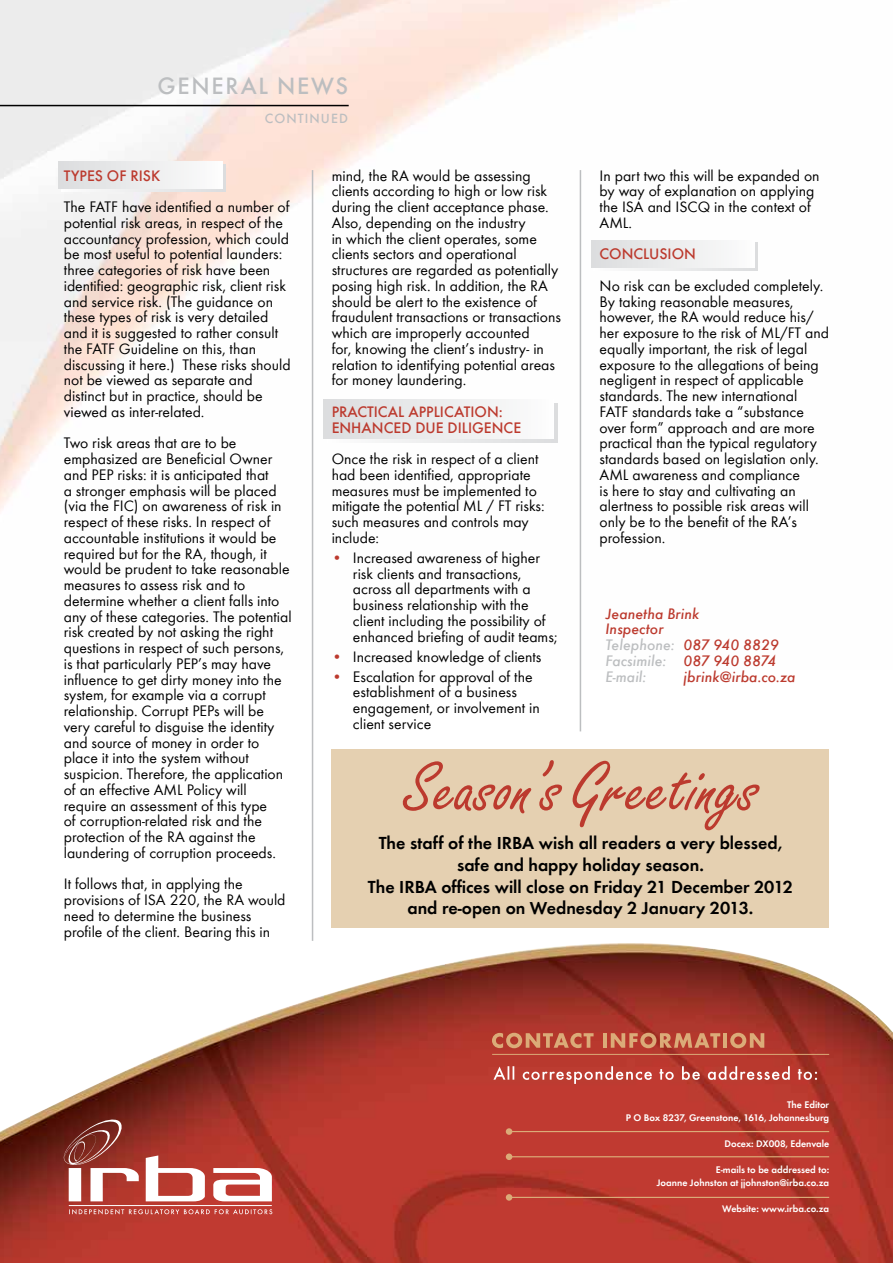
<style>
.page{position:relative;width:893px;height:1263px;background:#fff}
.page>*{position:absolute;margin:0;border:0;box-sizing:border-box;transform-origin:0 0}
.t1{font:72px "Freestyle Script Std";color:#bc3a2e}
.t2{font:500 24.45px "Futura T";color:#bcbec0}
.t3{font:600 18px/21.6px "Futura T";color:#000;text-align:center}
.t4{font:15.75px/15.8px "Futura T";color:#000}
.t5{font:italic 500 15.75px/15.8px "Futura T";color:#bc3a2e}
.t6{font:500 15.75px/15.8px "Futura T";color:#bc3a2e}
.t7{font:500 13.8px "Futura T";letter-spacing:.08em;color:#bcbec0}
.t8{font:600 9.9px/12.9px "Futura T";color:#fff;text-align:right}
.s1{color:#bc3a2e}
.s2{color:#bcbec0}
</style>
<div class="page">
<img style="left:0;top:943px;width:893px;height:320px">
<svg style="left:52px;top:1118px;width:220px;height:96px"></svg>
<hr style="left:69px;top:1205px;width:203px;height:1px;background:#fff">
<svg style="left:492px;top:1033px;width:102px;height:15px;background:#c76f51"></svg>
<hr style="left:603px;top:1033px;width:4px;height:15px;background:#dbab78">
<svg style="left:611px;top:1033px;width:109px;height:15px;background:#c77353"></svg>
<hr style="left:723px;top:1033px;width:4px;height:15px;background:#dbab78">
<svg style="left:730px;top:1033px;width:34px;height:15px"></svg>
<hr style="left:492px;top:1054px;width:337px;height:1px;background:#dbab78">
<svg style="left:493px;top:1066px;width:324px;height:18px;background:#c65e56"></svg>
<hr style="left:512px;top:1131px;width:317px;height:1px;background:#dbab78">
<div style="left:506px;top:1128px;width:6px;height:7px;background:#dbab78;border-radius:50%"></div>
<hr style="left:512px;top:1156px;width:317px;height:1px;background:#dbab78">
<div style="left:506px;top:1153px;width:6px;height:7px;background:#dbab78;border-radius:50%"></div>
<hr style="left:512px;top:1197px;width:317px;height:1px;background:#dbab78">
<div style="left:506px;top:1194px;width:6px;height:7px;background:#dbab78;border-radius:50%"></div>
<hr style="left:0;top:105px;width:349px;height:1px;background:#000">
<hr style="left:312px;top:170px;width:1px;height:771px;background:#bcbec0">
<hr style="left:580px;top:170px;width:1px;height:561px;background:#bcbec0">
<svg style="left:71px;top:164px;width:155px;height:27px"></svg>
<div style="left:59px;top:162px;width:164px;height:27px;background:linear-gradient(to right,#dbdcde,#fcfcfc)"></div>
<svg style="left:594px;top:243px;width:164px;height:27px"></svg>
<div style="left:591px;top:240px;width:164px;height:27px;background:linear-gradient(to right,#dbdcde,#fcfcfc)"></div>
<svg style="left:327px;top:404px;width:230px;height:38px"></svg>
<div style="left:323px;top:400px;width:230px;height:38px;background:linear-gradient(to right,#dbdcde,#fcfcfc)"></div>
<div style="left:332px;top:749px;width:497px;height:178px;background:#e5d0b1"></div>
<h2 class="t2" style="left:158px;top:72px;width:69px">GENERAL</h2>
<h2 class="t2" style="left:277px;top:72px;width:37px">NEWS</h2>
<p class="t7" style="left:265px;top:110px;width:66px">CONTI NUED</p>
<p class="t6" style="left:64px;top:167px;width:98px">TYPES OF RISK</p>
<p class="t4" style="left:64px;top:199px;width:228px">The FATF have identified a number of potential risk areas, in respect of the accountancy profession, which could be most useful to potential launders: three categories of risk have been identified: geographic risk, client risk and service risk. (The guidance on these types of risk is very detailed and it is suggested to rather consult the FATF Guideline on this, than discussing it here.) These risks should not be viewed as separate and distinct but in practice, should be viewed as inter-related.</p>
<p class="t4" style="left:64px;top:435px;width:229px">Two risk areas that are to be emphasized are Beneficial Owner and PEP risks: it is anticipated that<br>a stronger emphasis will be placed (via the FIC) on awareness of risk in respect of these risks. In respect of accountable institutions it would be required but for the RA, though, it would be prudent to take reasonable measures to assess risk and to determine whether a client falls into any of these categories. The potential risk created by not asking the right questions in respect of such persons, is that particularly PEP’s may have influence to get dirty money into the system, for example via a corrupt relationship. Corrupt PEPs will be very careful to disguise the identity and source of money in order to place it into the system without suspicion. Therefore, the application of an effective AML Policy will require an assessment of this type<br>of corruption-related risk and the protection of the RA against the laundering of corruption proceeds.</p>
<p class="t4" style="left:64px;top:876px;width:223px">It follows that, in applying the provisions of ISA 220, the RA would need to determine the business profile of the client. Bearing this in</p>
<p class="t4" style="left:332px;top:167px;width:231px">mind, the RA would be assessing clients according to high or low risk during the client acceptance phase.<br>Also, depending on the industry<br>in which the client operates, some clients sectors and operational structures are regarded as potentially posing high risk. In addition, the RA should be alert to the existence of fraudulent transactions or transactions which are improperly accounted<br>for, knowing the client’s industry- in relation to identifying potential areas for money laundering.</p>
<p class="t6" style="left:332px;top:404px;width:191px">PRACTICAL APPLICATION :<br>EN HANCED DUE DILIGENCE</p>
<p class="t4" style="left:332px;top:451px;width:214px">Once the risk in respect of a client had been identified, appropriate measures must be implemented to mitigate the potential ML / FT risks: such measures and controls may include:</p>
<p class="t4" style="left:353px;top:550px;width:206px;text-indent:-21px"><span class="s1">•</span> Increased awareness of higher risk clients and transactions, across all departments with a business relationship with the client including the possibility of enhanced briefing of audit teams;</p>
<p class="t4" style="left:332px;top:648px;width:211px"><span class="s1">•</span> Increased knowledge of clients</p>
<p class="t4" style="left:353px;top:668px;width:188px;text-indent:-21px"><span class="s1">•</span> Escalation for approval of the establishment of a business engagement, or involvement in client service</p>
<p class="t4" style="left:600px;top:167px;width:222px">In part two this will be expanded on by way of explanation on applying the ISA and ISCQ in the context of<br>AML.</p>
<p class="t6" style="left:600px;top:246px;width:95px">CONCLUSION</p>
<p class="t4" style="left:600px;top:278px;width:231px">No risk can be excluded completely.<br>By taking reasonable measures, however, the RA would reduce his/ her exposure to the risk of ML/FT and equally important, the risk of legal exposure to the allegations of being negligent in respect of applicable standards. The new international FATF standards take a “substance over form” approach and are more practical than the typical regulatory standards based on legislation only.<br>AML awareness and compliance<br>is here to stay and cultivating an alertness to possible risk areas will only be to the benefit of the RA’s profession.</p>
<p class="t5" style="left:606px;top:605px;width:175px">Jeanetha Brink<br>Inspector<br><span class="s2">Telephone:</span> 087 940 8829<br><span class="s2">Facsimile:</span> 087 940 8874<br><span class="s2">E-mail:</span></p>
<p class="t5" style="left:684px;top:668px;width:114px">jbrink@irba.co.za</p>
<h1 class="t1" style="left:403px;top:746px;width:355px">Season’s Greetings</h1>
<p class="t3" style="left:368px;top:832px;width:427px">The staff of the IRBA wish all readers a very blessed, safe and happy holiday season.<br>The IRBA offices will close on Friday 21 December 2012 and re-open on Wednesday 2 January 2013.</p>
<p class="t8" style="left:626px;top:1098px;width:205px">The Editor<br>P O Box 8237, Greenstone, 1616, Johannesburg</p>
<p class="t8" style="left:724px;top:1137px;width:106px">Docex: DX008, Edenvale</p>
<p class="t8" style="left:657px;top:1163px;width:174px">E-mails to be addressed to:<br>Joanne Johnston at jjohnston@irba.co.za</p>
<p class="t8" style="left:722px;top:1202px;width:108px">Website: www.irba.co.za</p>
</div>
